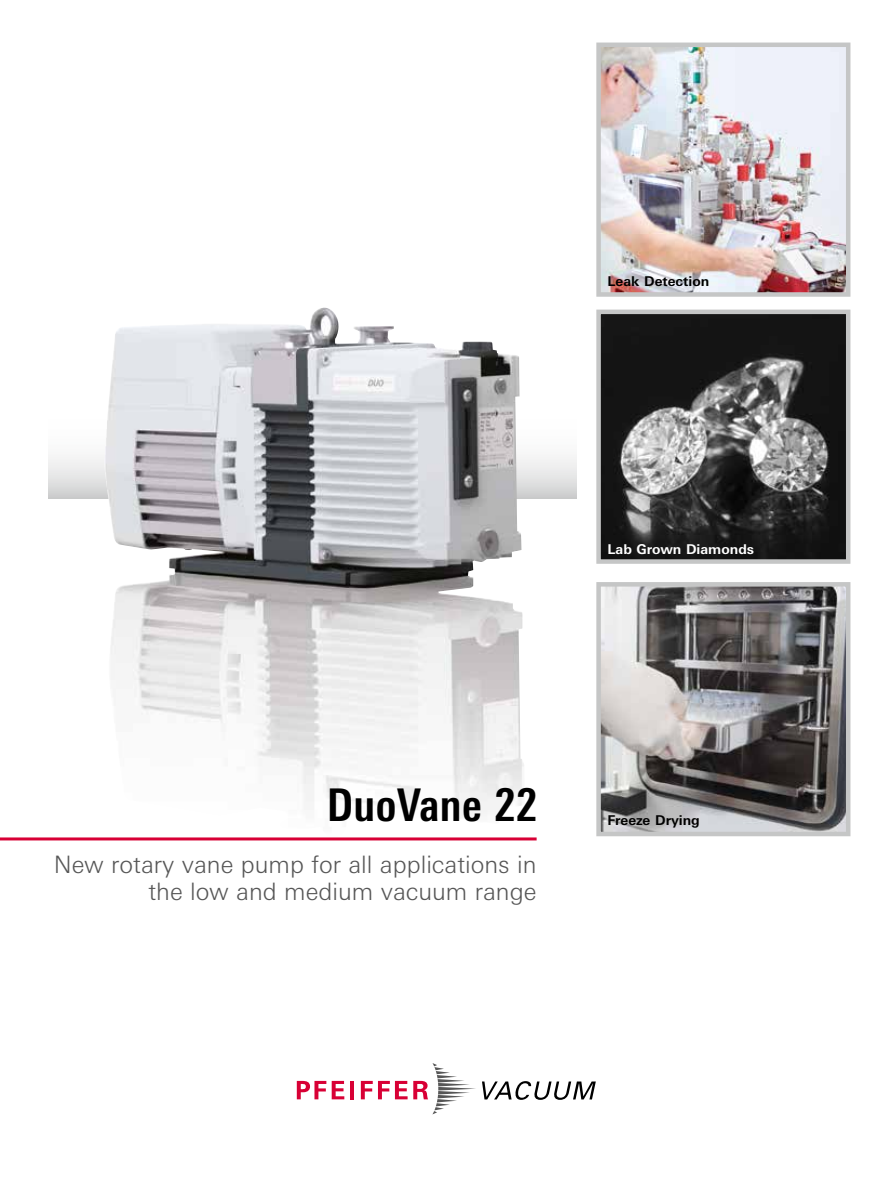
<style>
.page{position:relative;width:893px;height:1191px;background:#fff}
.page>*{position:absolute;margin:0;border:0;box-sizing:border-box;transform-origin:0 0}
.t1{font:700 condensed 45px "Univers Next Pro";letter-spacing:.01em;color:#000}
.t2{font:300 24px/27px "Univers Next W1 G";color:#565656;text-align:right}
.t3{font:700 13.5px "Univers Next W1 G";color:#000}
.t4{font:700 13.5px "Univers Next W1 G";color:#fff}
</style>
<div class="page">
<hr style="left:0;top:837px;width:537px;height:3px;background:#d80035">
<svg style="left:482px;top:1081px;width:114px;height:18px"></svg>
<svg style="left:297px;top:1081px;width:29px;height:18px"></svg>
<svg style="left:332px;top:1081px;width:12px;height:18px"></svg>
<hr style="left:350px;top:1081px;width:4px;height:18px;background:#d80035">
<svg style="left:361px;top:1063px;width:115px;height:51px"></svg>
<img style="left:601px;top:587px;width:244px;height:244px">
<div style="left:596px;top:582px;width:254px;height:254px;border:4px solid #c5c6c6"></div>
<img style="left:601px;top:48px;width:244px;height:244px">
<div style="left:596px;top:43px;width:254px;height:254px;border:4px solid #c5c6c6"></div>
<img style="left:601px;top:314px;width:244px;height:245px">
<div style="left:596px;top:309px;width:254px;height:255px;border:4px solid #c5c6c6"></div>
<svg style="left:48px;top:457px;width:529px;height:42px"></svg>
<img style="left:104px;top:307px;width:421px;height:531px">
<p class="t3" style="left:608px;top:273px;width:103px">Leak Detection</p>
<p class="t4" style="left:608px;top:540px;width:148px">Lab Grown Diamonds</p>
<h1 class="t1" style="left:327px;top:778px;width:212px">DuoVane 22</h1>
<p class="t2" style="left:54px;top:851px;width:484px">New rotary vane pump for all applications in the low and medium vacuum range</p>
<p class="t3" style="left:608px;top:811px;width:94px">Freeze Drying</p>
</div>
